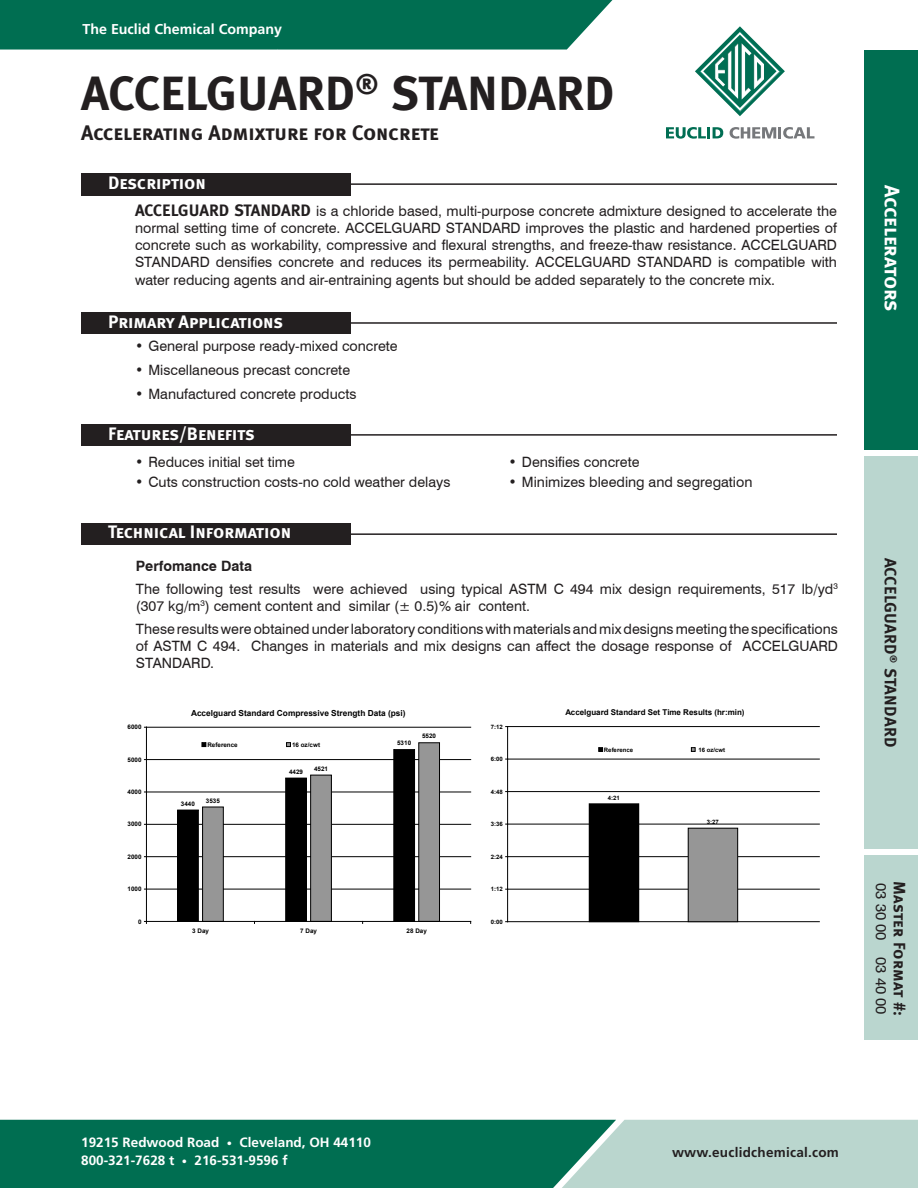
<style>
.page{position:relative;width:918px;height:1188px;background:#fff}
.page>*{position:absolute;margin:0;border:0;box-sizing:border-box;transform-origin:0 0}
.Heading_1{font:48px "Meta Bold Caps";letter-spacing:-.005em;color:#231f20}
.Heading_2{font:21px "Meta Bold Caps";letter-spacing:-.005em;color:#231f20}
.Heading_1-2{font:21px "Meta Bold Caps";letter-spacing:-.005em;color:#fff}
.SubHeading{font:18px "Meta Bold Caps";color:#fff}
.SideBar_Subhead{font:16.5px "Meta Bold Caps";letter-spacing:.015em;color:#231f20}
.Side_Bar_Heading{font:16.5px "Meta Bold Caps";letter-spacing:.01em;color:#231f20}
.Side_Bar_Heading-2{font:15px "Swiss 721 BT";color:#231f20}
.Body_Copy{font:14.25px/17.2px "Swiss 721 BT";color:#231f20;text-align:justify}
.Bullet_Copy{font:14.25px "Swiss 721 BT";color:#231f20}
.t1{font:700 14.25px "Frutiger LT Std";color:#fff}
.Body_Copy-2{font:700 14.25px "Swiss 721 BT";color:#231f20}
.t2{font:700 13.5px "Frutiger LT Std";color:#fff}
.t3{font:700 13.5px "Frutiger LT Std";letter-spacing:.02em;color:#231f20}
.t4{font:700 8.25px "Arial";color:#000}
.t5{font:700 7.95px "Arial";color:#000}
.t6{font:700 6.3px "Arial";letter-spacing:.005em;color:#000}
.t7{font:700 6px "Arial";letter-spacing:.005em;color:#000}
.s1{font-family:"Meta Bold Caps";font-size:16.5px}
.s2{font-size:10.5px}
</style>
<div class="page">
<div style="left:864px;top:457px;width:54px;height:392px;background:#bad6cf"></div>
<div style="left:864px;top:51px;width:54px;height:399px;background:#006e51"></div>
<svg style="left:695px;top:26px;width:90px;height:90px"></svg>
<svg style="left:666px;top:127px;width:57px;height:12px"></svg>
<svg style="left:730px;top:127px;width:84px;height:12px"></svg>
<div style="left:0;top:0;width:612px;height:50px;background:#006e51"></div>
<svg style="left:0;top:1120px;width:918px;height:68px;background:#43947e"></svg>
<div style="left:864px;top:855px;width:54px;height:185px;background:#bad6cf"></div>
<div style="left:81px;top:173px;width:270px;height:22px;background:#231f20"></div>
<hr style="left:340px;top:183px;width:497px;height:2px;background:#231f20">
<div style="left:81px;top:312px;width:270px;height:22px;background:#231f20"></div>
<hr style="left:340px;top:322px;width:497px;height:2px;background:#231f20">
<div style="left:81px;top:424px;width:270px;height:22px;background:#231f20"></div>
<hr style="left:340px;top:434px;width:497px;height:2px;background:#231f20">
<div style="left:81px;top:523px;width:270px;height:22px;background:#231f20"></div>
<hr style="left:340px;top:533px;width:497px;height:2px;background:#231f20">
<hr style="left:146px;top:889px;width:325px;height:1px;background:#000">
<hr style="left:146px;top:856px;width:325px;height:1px;background:#000">
<hr style="left:146px;top:824px;width:325px;height:1px;background:#000">
<hr style="left:146px;top:792px;width:325px;height:1px;background:#000">
<hr style="left:146px;top:759px;width:325px;height:1px;background:#000">
<hr style="left:146px;top:727px;width:325px;height:1px;background:#000">
<div style="left:178px;top:810px;width:20px;height:111px;background:#000"></div>
<div style="left:177px;top:810px;width:22px;height:112px;border:1px solid #000"></div>
<div style="left:286px;top:778px;width:20px;height:143px;background:#000"></div>
<div style="left:285px;top:778px;width:22px;height:144px;border:1px solid #000"></div>
<div style="left:394px;top:750px;width:21px;height:171px;background:#000"></div>
<div style="left:203px;top:807px;width:20px;height:114px;background:#969696"></div>
<div style="left:202px;top:807px;width:22px;height:115px;border:1px solid #000"></div>
<div style="left:311px;top:775px;width:20px;height:146px;background:#969696"></div>
<div style="left:310px;top:775px;width:22px;height:147px;border:1px solid #000"></div>
<div style="left:419px;top:743px;width:21px;height:178px;background:#969696"></div>
<div style="left:418px;top:742px;width:22px;height:180px;border:1px solid #000"></div>
<hr style="left:146px;top:727px;width:1px;height:194px;background:#000">
<hr style="left:146px;top:921px;width:325px;height:1px;background:#000">
<svg style="left:202px;top:742px;width:4px;height:5px"></svg>
<svg style="left:286px;top:742px;width:5px;height:5px"></svg>
<hr style="left:508px;top:921px;width:311px;height:1px;background:#000">
<hr style="left:508px;top:889px;width:311px;height:1px;background:#000">
<hr style="left:508px;top:856px;width:311px;height:1px;background:#000">
<hr style="left:508px;top:824px;width:311px;height:1px;background:#000">
<hr style="left:508px;top:791px;width:311px;height:1px;background:#000">
<hr style="left:508px;top:759px;width:311px;height:1px;background:#000">
<hr style="left:508px;top:726px;width:311px;height:1px;background:#000">
<div style="left:589px;top:804px;width:50px;height:118px;background:#000"></div>
<div style="left:688px;top:828px;width:50px;height:94px;background:#969696"></div>
<div style="left:688px;top:828px;width:50px;height:94px;border:1px solid #000"></div>
<hr style="left:507px;top:727px;width:1px;height:195px;background:#000">
<svg style="left:598px;top:747px;width:5px;height:5px"></svg>
<svg style="left:691px;top:747px;width:4px;height:5px"></svg>
<p class="t1" style="left:82px;top:21px;width:201px">The Euclid Chemical Company</p>
<p class="Heading_1" style="left:81px;top:65px;width:535px">ACCELGUARD<sup>®</sup> STANDARD</p>
<p class="Heading_2" style="left:81px;top:120px;width:359px">Accelerating Admixture for Concrete</p>
<p class="SubHeading" style="left:108px;top:173px;width:99px">Description</p>
<p class="Body_Copy" style="left:135px;top:202px;width:704px"><span class="s1">ACCELGUARD STANDARD</span> is a chloride based, multi-purpose concrete admixture designed to accelerate the normal setting time of concrete. ACCELGUARD STANDARD improves the plastic and hardened properties of concrete such as workability, compressive and flexural strengths, and freeze-thaw resistance. ACCELGUARD STANDARD densifies concrete and reduces its permeability. ACCELGUARD STANDARD is compatible with water reducing agents and air-entraining agents but should be added separately to the concrete mix.</p>
<p class="SubHeading" style="left:108px;top:312px;width:177px">Primary Applications</p>
<p class="Bullet_Copy" style="left:135px;top:337px;width:264px">• General purpose ready-mixed concrete</p>
<p class="Bullet_Copy" style="left:135px;top:361px;width:217px">• Miscellaneous precast concrete</p>
<p class="Bullet_Copy" style="left:135px;top:386px;width:223px">• Manufactured concrete products</p>
<p class="SubHeading" style="left:108px;top:423px;width:148px">Features/Benefits</p>
<p class="Bullet_Copy" style="left:135px;top:453px;width:161px">• Reduces initial set time</p>
<p class="Bullet_Copy" style="left:135px;top:473px;width:317px">• Cuts construction costs-no cold weather delays</p>
<p class="Bullet_Copy" style="left:509px;top:453px;width:133px">• Densifies concrete</p>
<p class="Bullet_Copy" style="left:509px;top:473px;width:246px">• Minimizes bleeding and segregation</p>
<p class="SubHeading" style="left:108px;top:521px;width:185px">Technical Information</p>
<p class="Body_Copy-2" style="left:136px;top:557px;width:118px">Perfomance Data</p>
<p class="Body_Copy" style="left:136px;top:580px;width:704px">The following test results were achieved using typical ASTM C 494 mix design requirements, 517 lb/yd<sup>3 </sup>(307 kg/m<sup>3</sup>) cement content and similar (± 0.5)% air content.</p>
<p class="Body_Copy" style="left:136px;top:620px;width:704px">These results were obtained under laboratory conditions with materials and mix designs meeting the specifications of ASTM C 494. Changes in materials and mix designs can affect the dosage response of ACCELGUARD STANDARD.</p>
<p class="t4" style="left:191px;top:707px;width:216px">Accelguard Standard Compressive Strength Data (psi)</p>
<p class="t5" style="left:565px;top:707px;width:181px">Accelguard Standard Set Time Results (hr:min)</p>
<p class="t6" style="left:128px;top:723px;width:15px">6000</p>
<p class="t7" style="left:491px;top:722px;width:14px">7:12</p>
<p class="t6" style="left:422px;top:732px;width:15px">5520</p>
<p class="t6" style="left:207px;top:740px;width:32px">Reference</p>
<p class="t6" style="left:292px;top:740px;width:30px">16 oz/cwt</p>
<p class="t6" style="left:397px;top:739px;width:15px">5310</p>
<p class="t7" style="left:604px;top:746px;width:31px">Reference</p>
<p class="t7" style="left:698px;top:746px;width:28px">16 oz/cwt</p>
<p class="t6" style="left:128px;top:755px;width:15px">5000</p>
<p class="t7" style="left:491px;top:755px;width:14px">6:00</p>
<p class="t6" style="left:289px;top:767px;width:15px">4429</p>
<p class="t6" style="left:314px;top:764px;width:15px">4521</p>
<p class="t6" style="left:128px;top:788px;width:15px">4000</p>
<p class="t6" style="left:181px;top:799px;width:15px">3440</p>
<p class="t6" style="left:206px;top:796px;width:15px">3535</p>
<p class="t7" style="left:491px;top:787px;width:14px">4:48</p>
<p class="t7" style="left:608px;top:794px;width:14px">4:21</p>
<p class="t6" style="left:128px;top:820px;width:15px">3000</p>
<p class="t7" style="left:491px;top:820px;width:14px">3:36</p>
<p class="t7" style="left:707px;top:818px;width:14px">3:27</p>
<p class="t6" style="left:128px;top:852px;width:15px">2000</p>
<p class="t7" style="left:491px;top:853px;width:14px">2:24</p>
<p class="t6" style="left:128px;top:885px;width:15px">1000</p>
<p class="t7" style="left:491px;top:885px;width:14px">1:12</p>
<p class="t6" style="left:138px;top:917px;width:5px">0</p>
<p class="t7" style="left:491px;top:918px;width:14px">0:00</p>
<p class="t6" style="left:192px;top:926px;width:18px">3 Day</p>
<p class="t6" style="left:300px;top:926px;width:18px">7 Day</p>
<p class="t6" style="left:407px;top:926px;width:22px">28 Day</p>
<p class="Heading_1-2" style="left:904px;top:185px;width:128px;rotate:90deg">Accelerators</p>
<p class="SideBar_Subhead" style="left:900px;top:558px;width:191px;rotate:90deg">ACCELGUARD<sup>®</sup> STANDARD</p>
<p class="Side_Bar_Heading-2" style="left:890px;top:883px;width:133px;rotate:90deg">03 30 00 03 40 00</p>
<p class="Side_Bar_Heading" style="left:909px;top:881px;width:137px;rotate:90deg">Master Format #:</p>
<p class="t2" style="left:81px;top:1134px;width:291px">19215 Redwood Road <span class="s2">•</span> Cleveland, OH 44110</p>
<p class="t2" style="left:81px;top:1152px;width:208px">800-321-7628 t <span class="s2">•</span> 216-531-9596 f</p>
<p class="t3" style="left:672px;top:1144px;width:168px">www.euclidchemical.com</p>
</div>
